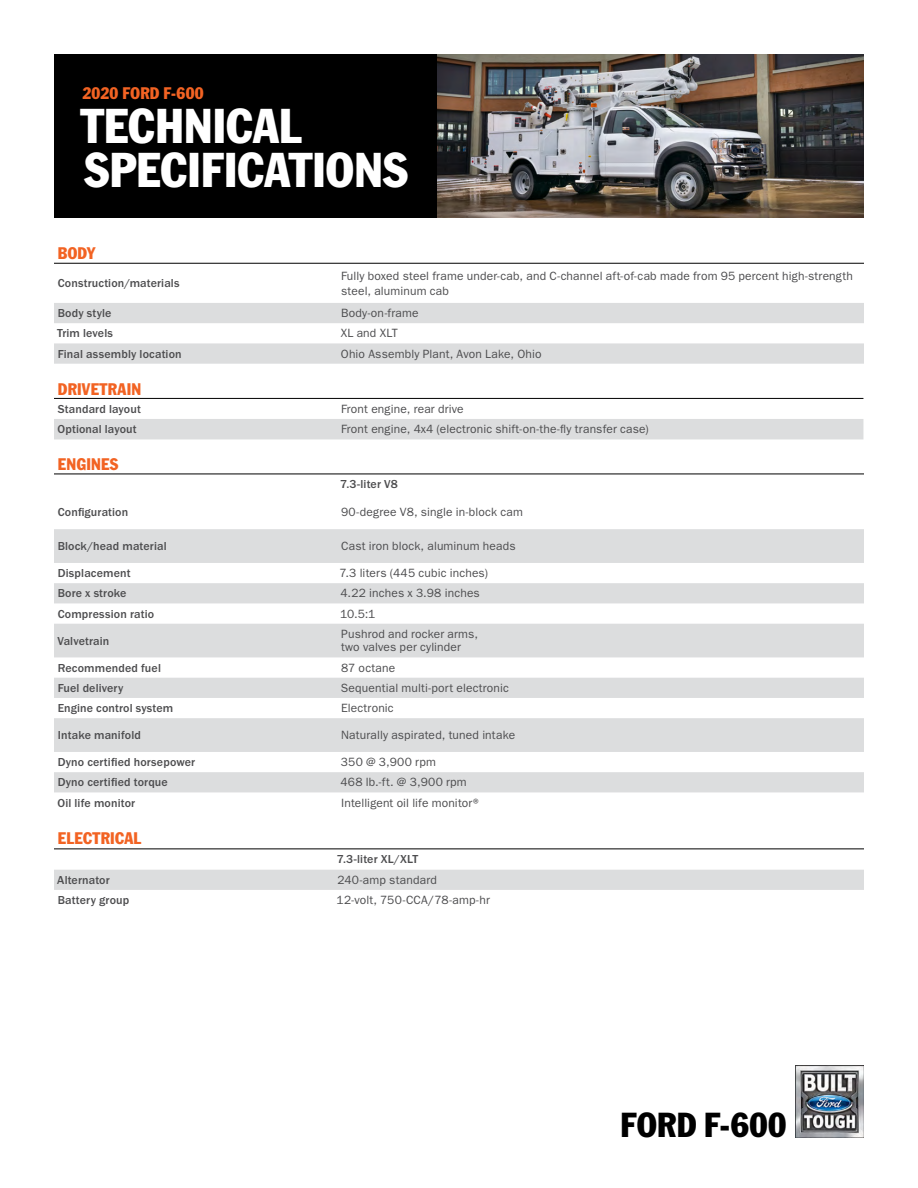
<style>
.page{position:relative;width:918px;height:1188px;background:#fff}
.page>*{position:absolute;margin:0;border:0;box-sizing:border-box;transform-origin:0 0}
.t1{font:condensed 48px/43.5px "Franklin Gothic Std";letter-spacing:.005em;color:#fff}
.t2{font:condensed 34.05px "Franklin Gothic Std";letter-spacing:.015em;color:#000}
.t3{font:condensed 16.5px "Franklin Gothic Std";letter-spacing:.015em;color:#f26323}
.t4{font:12px/15px "ITC Franklin Gothic Std";letter-spacing:.015em;color:#4d4d4f}
.t5{font:500 12px "ITC Franklin Gothic Std";letter-spacing:.01em;color:#4d4d4f}
</style>
<div class="page">
<div style="left:54px;top:54px;width:764px;height:163px;background:#000"></div>
<img style="left:437px;top:54px;width:427px;height:163px">
<img style="left:795px;top:1065px;width:69px;height:73px">
<svg style="left:54px;top:303px;width:810px;height:61px;fill:#dcddde"></svg>
<hr style="left:54px;top:263px;width:270px;height:1px;background:#000">
<hr style="left:324px;top:263px;width:540px;height:1px;background:#000">
<div style="left:54px;top:419px;width:809px;height:20px;background:#dcddde"></div>
<hr style="left:54px;top:398px;width:270px;height:1px;background:#000">
<hr style="left:324px;top:398px;width:539px;height:1px;background:#000">
<div style="left:54px;top:870px;width:810px;height:20px;background:#dcddde"></div>
<hr style="left:54px;top:849px;width:270px;height:1px;background:#000">
<hr style="left:324px;top:849px;width:270px;height:1px;background:#000">
<hr style="left:594px;top:849px;width:270px;height:1px;background:#000">
<svg style="left:54px;top:529px;width:810px;height:263px;fill:#dcddde"></svg>
<hr style="left:54px;top:474px;width:270px;height:1px;background:#000">
<hr style="left:324px;top:474px;width:270px;height:1px;background:#000">
<hr style="left:594px;top:474px;width:270px;height:1px;background:#000">
<h3 class="t3" style="left:83px;top:83px;width:123px">2020 FORD F-600</h3>
<h1 class="t1" style="left:81px;top:104px;width:329px">TECHNICAL<br>SPECIFICATIONS</h1>
<h3 class="t3" style="left:58px;top:243px;width:39px">BODY</h3>
<p class="t5" style="left:58px;top:277px;width:123px">Construction/materials</p>
<p class="t4" style="left:341px;top:268px;width:514px">Fully boxed steel frame under-cab, and C-channel aft-of-cab made from 95 percent high-strength steel, aluminum cab</p>
<p class="t5" style="left:58px;top:306px;width:55px">Body style</p>
<p class="t4" style="left:341px;top:306px;width:79px">Body-on-frame</p>
<p class="t5" style="left:57px;top:327px;width:57px">Trim levels</p>
<p class="t4" style="left:341px;top:326px;width:59px">XL and XLT</p>
<p class="t5" style="left:58px;top:347px;width:125px">Final assembly location</p>
<p class="t4" style="left:341px;top:346px;width:202px">Ohio Assembly Plant, Avon Lake, Ohio</p>
<h3 class="t3" style="left:58px;top:379px;width:85px">DRIVETRAIN</h3>
<p class="t5" style="left:58px;top:402px;width:85px">Standard layout</p>
<p class="t4" style="left:341px;top:401px;width:124px">Front engine, rear drive</p>
<p class="t5" style="left:58px;top:423px;width:81px">Optional layout</p>
<p class="t4" style="left:341px;top:422px;width:309px">Front engine, 4x4 (electronic shift-on-the-fly transfer case)</p>
<h3 class="t3" style="left:58px;top:454px;width:62px">ENGINES</h3>
<p class="t5" style="left:340px;top:477px;width:59px">7.3-liter V8</p>
<p class="t5" style="left:58px;top:505px;width:72px">Configuration</p>
<p class="t4" style="left:341px;top:504px;width:183px">90-degree V8, single in-block cam</p>
<p class="t5" style="left:58px;top:540px;width:110px">Block/head material</p>
<p class="t4" style="left:341px;top:539px;width:176px">Cast iron block, aluminum heads</p>
<p class="t5" style="left:58px;top:567px;width:74px">Displacement</p>
<p class="t4" style="left:339px;top:566px;width:150px">7.3 liters (445 cubic inches)</p>
<p class="t5" style="left:58px;top:587px;width:70px">Bore x stroke</p>
<p class="t4" style="left:340px;top:586px;width:141px">4.22 inches x 3.98 inches</p>
<p class="t5" style="left:58px;top:607px;width:98px">Compression ratio</p>
<p class="t4" style="left:340px;top:606px;width:37px">10.5:1</p>
<p class="t5" style="left:57px;top:634px;width:53px">Valvetrain</p>
<p class="t4" style="left:341px;top:627px;width:139px;line-height:13.5px">Pushrod and rocker arms, two valves per cylinder</p>
<p class="t5" style="left:58px;top:661px;width:105px">Recommended fuel</p>
<p class="t4" style="left:341px;top:660px;width:56px">87 octane</p>
<p class="t5" style="left:58px;top:681px;width:67px">Fuel delivery</p>
<p class="t4" style="left:341px;top:680px;width:170px">Sequential multi-port electronic</p>
<p class="t5" style="left:58px;top:701px;width:117px">Engine control system</p>
<p class="t4" style="left:341px;top:701px;width:54px">Electronic</p>
<p class="t5" style="left:58px;top:728px;width:85px">Intake manifold</p>
<p class="t4" style="left:341px;top:728px;width:176px">Naturally aspirated, tuned intake</p>
<p class="t5" style="left:58px;top:755px;width:139px">Dyno certified horsepower</p>
<p class="t4" style="left:341px;top:755px;width:97px">350 @ 3,900 rpm</p>
<p class="t5" style="left:58px;top:776px;width:112px">Dyno certified torque</p>
<p class="t4" style="left:340px;top:775px;width:128px">468 lb.-ft. @ 3,900 rpm</p>
<p class="t5" style="left:58px;top:796px;width:79px">Oil life monitor</p>
<p class="t4" style="left:341px;top:795px;width:142px">Intelligent oil life monitor®</p>
<h3 class="t3" style="left:58px;top:828px;width:85px">ELECTRICAL</h3>
<p class="t5" style="left:337px;top:853px;width:83px">7.3-liter XL/XLT</p>
<p class="t5" style="left:57px;top:873px;width:54px">Alternator</p>
<p class="t4" style="left:337px;top:872px;width:101px">240-amp standard</p>
<p class="t5" style="left:58px;top:894px;width:73px">Battery group</p>
<p class="t4" style="left:337px;top:893px;width:155px">12-volt, 750-CCA/78-amp-hr</p>
<h2 class="t2" style="left:621px;top:1104px;width:167px">FORD F-600</h2>
</div>
